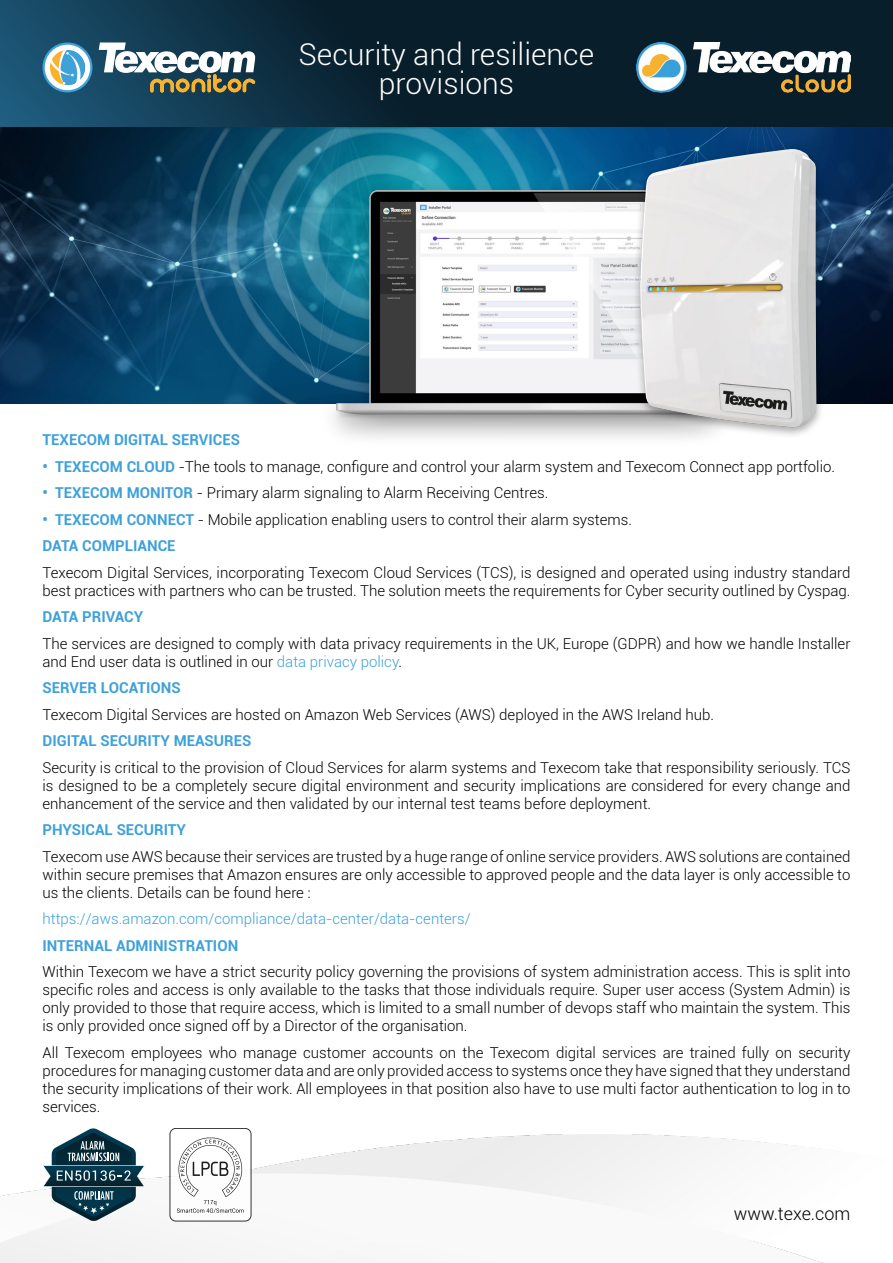
<style>
.page{position:relative;width:893px;height:1263px;background:#fff}
.page>*{position:absolute;margin:0;border:0;box-sizing:border-box;transform-origin:0 0}
.t1{font:300 30px/28.5px "Roboto";color:#fff;text-align:center}
.t2{font:300 18px "Roboto";color:#000}
.t3{font:300 15px/18px "Roboto";color:#000;text-align:justify}
.t4{font:700 15px "Roboto";color:#3ea1da}
.t5{font:300 15px "Roboto";color:#3ea1da}
.s1{font-weight:700;color:#3ea1da}
.s2{color:#3ea1da}
</style>
<div class="page">
<svg style="left:0;top:0;width:893px;height:128px;background:#0b293a"></svg>
<svg style="left:43px;top:43px;width:49px;height:49px"></svg>
<svg style="left:99px;top:43px;width:156px;height:49px"></svg>
<img style="left:0;top:128px;width:893px;height:276px">
<svg style="left:190px;top:128px;width:385px;height:276px;background:#166688"></svg>
<div style="left:317px;top:179px;width:420px;height:270px;background:#000;opacity:.36"></div>
<img style="left:337px;top:191px;width:295px;height:234px">
<div style="left:632px;top:145px;width:192px;height:293px;background:#000;opacity:.34"></div>
<img style="left:640px;top:149px;width:176px;height:278px">
<img style="left:0;top:1134px;width:823px;height:129px">
<svg style="left:43px;top:1128px;width:102px;height:93px"></svg>
<div style="left:170px;top:1128px;width:81px;height:93px;background:#fff;border-radius:6px"></div>
<div style="left:170px;top:1128px;width:81px;height:93px;border:1px solid #000;border-radius:6px"></div>
<svg style="left:177px;top:1137px;width:67px;height:76px"></svg>
<img style="left:637px;top:42px;width:213px;height:51px">
<p class="t1" style="left:299px;top:39px;width:297px">Security and resilience provisions</p>
<p class="t4" style="left:43px;top:429px;width:199px">TEXECOM DIGITAL SERVICES</p>
<p class="t3" style="left:43px;top:457px;width:794px"><span class="s1">• TEXECOM CLOUD</span> -The tools to manage, configure and control your alarm system and Texecom Connect app portfolio.</p>
<p class="t3" style="left:43px;top:483px;width:507px"><span class="s1">• TEXECOM MONITOR</span> - Primary alarm signaling to Alarm Receiving Centres.</p>
<p class="t3" style="left:43px;top:510px;width:591px"><span class="s1">• TEXECOM CONNECT</span> - Mobile application enabling users to control their alarm systems.</p>
<p class="t4" style="left:43px;top:535px;width:135px">DATA COMPLIANCE</p>
<p class="t3" style="left:43px;top:563px;width:809px">Texecom Digital Services, incorporating Texecom Cloud Services (TCS), is designed and operated using industry standard best practices with partners who can be trusted. The solution meets the requirements for Cyber security outlined by Cyspag.</p>
<p class="t4" style="left:43px;top:606px;width:102px">DATA PRIVACY</p>
<p class="t3" style="left:43px;top:634px;width:809px">The services are designed to comply with data privacy requirements in the UK, Europe (GDPR) and how we handle Installer and End user data is outlined in our <span class="s2">data privacy policy</span>.</p>
<p class="t4" style="left:43px;top:677px;width:140px">SERVER LOCATIONS</p>
<p class="t3" style="left:43px;top:705px;width:673px">Texecom Digital Services are hosted on Amazon Web Services (AWS) deployed in the AWS Ireland hub.</p>
<p class="t4" style="left:43px;top:730px;width:210px">DIGITAL SECURITY MEASURES</p>
<p class="t3" style="left:43px;top:758px;width:809px">Security is critical to the provision of Cloud Services for alarm systems and Texecom take that responsibility seriously. TCS is designed to be a completely secure digital environment and security implications are considered for every change and enhancement of the service and then validated by our internal test teams before deployment.</p>
<p class="t4" style="left:43px;top:819px;width:145px">PHYSICAL SECURITY</p>
<p class="t3" style="left:43px;top:847px;width:809px">Texecom use AWS because their services are trusted by a huge range of online service providers. AWS solutions are contained within secure premises that Amazon ensures are only accessible to approved people and the data layer is only accessible to us the clients. Details can be found here :</p>
<p class="t5" style="left:43px;top:908px;width:430px">https://aws.amazon.com/compliance/data-center/data-centers/</p>
<p class="t4" style="left:43px;top:935px;width:197px">INTERNAL ADMINISTRATION</p>
<p class="t3" style="left:43px;top:962px;width:809px">Within Texecom we have a strict security policy governing the provisions of system administration access. This is split into specific roles and access is only available to the tasks that those individuals require. Super user access (System Admin) is only provided to those that require access, which is limited to a small number of devops staff who maintain the system. This is only provided once signed off by a Director of the organisation.</p>
<p class="t3" style="left:43px;top:1043px;width:809px">All Texecom employees who manage customer accounts on the Texecom digital services are trained fully on security procedures for managing customer data and are only provided access to systems once they have signed that they understand the security implications of their work. All employees in that position also have to use multi factor authentication to log in to services.</p>
<p class="t2" style="left:734px;top:1201px;width:118px">www.texe.com</p>
</div>
